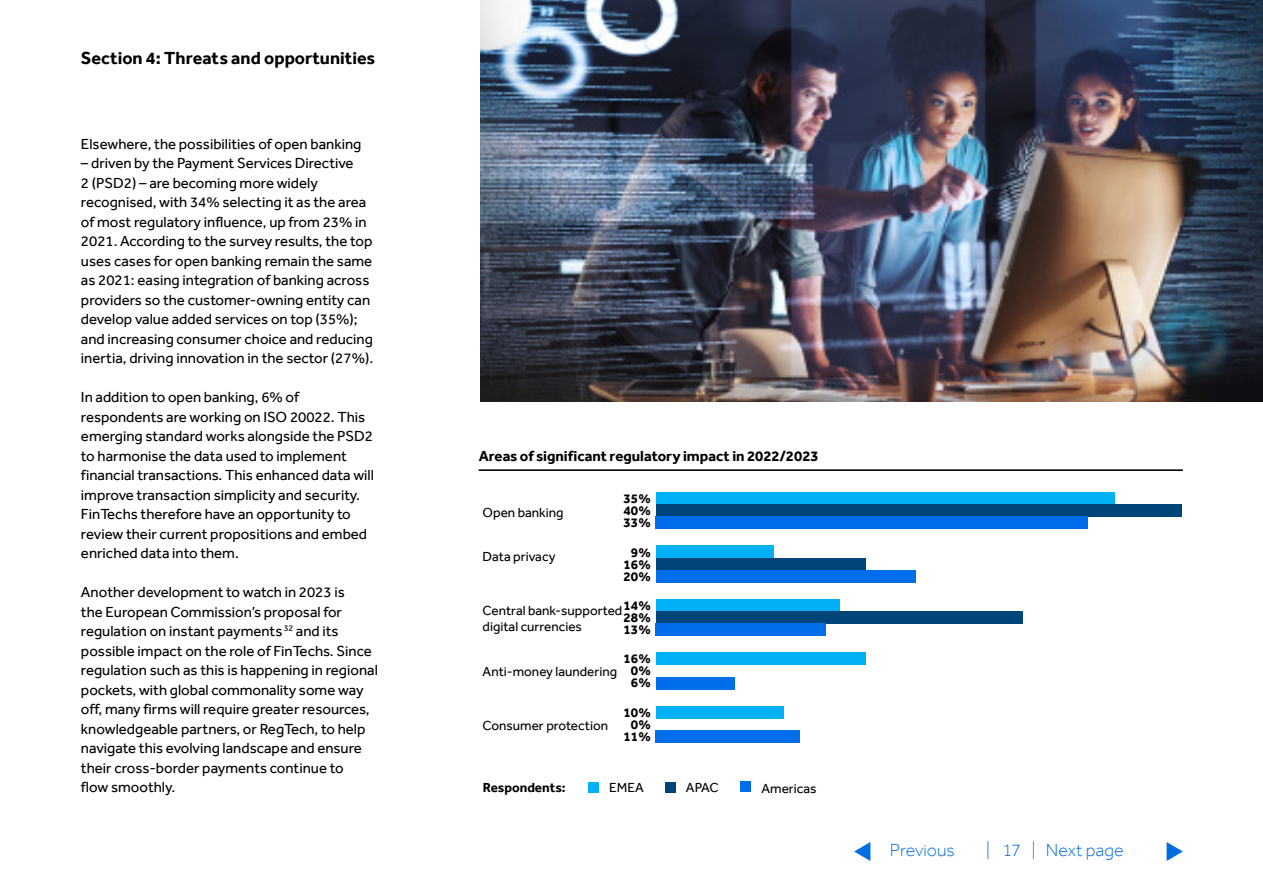
<style>
.page{position:relative;width:1263px;height:893px;background:#fff}
.page>*{position:absolute;margin:0;border:0;box-sizing:border-box;transform-origin:0 0}
.t1{font:700 18px "Effra";color:#000}
.t2{font:300 18px "Effra";color:#006de3}
.Bodycopy{font:15px/19.5px "Effra";color:#000}
.t3{font:700 15px "Effra";color:#000}
.t4{font:13.5px/16.2px "Effra";color:#000}
.t5{font:700 13.5px/12px "Effra";color:#000;text-align:center}
</style>
<div class="page">
<div style="left:588px;top:782px;width:11px;height:10px;background:#00b0f5"></div>
<div style="left:740px;top:781px;width:11px;height:11px;background:#006deb"></div>
<div style="left:665px;top:782px;width:11px;height:10px;background:#00457a"></div>
<div style="left:656px;top:492px;width:458px;height:13px;background:#00b0f5"></div>
<div style="left:656px;top:505px;width:525px;height:12px;background:#00457a"></div>
<div style="left:656px;top:517px;width:432px;height:12px;background:#006deb"></div>
<div style="left:656px;top:546px;width:118px;height:12px;background:#00b0f5"></div>
<div style="left:656px;top:558px;width:209px;height:12px;background:#00457a"></div>
<div style="left:656px;top:570px;width:259px;height:12px;background:#006deb"></div>
<div style="left:656px;top:599px;width:183px;height:12px;background:#00b0f5"></div>
<div style="left:656px;top:611px;width:366px;height:13px;background:#00457a"></div>
<div style="left:656px;top:624px;width:170px;height:12px;background:#006deb"></div>
<div style="left:656px;top:653px;width:209px;height:12px;background:#00b0f5"></div>
<div style="left:656px;top:677px;width:78px;height:12px;background:#006deb"></div>
<div style="left:656px;top:706px;width:128px;height:12px;background:#00b0f5"></div>
<div style="left:656px;top:730px;width:144px;height:12px;background:#006deb"></div>
<svg style="left:1166px;top:842px;width:17px;height:19px"></svg>
<svg style="left:854px;top:842px;width:16px;height:19px"></svg>
<hr style="left:479px;top:469px;width:704px;height:2px;background:#000">
<img style="left:481px;top:0;width:782px;height:402px">
<p class="t1" style="left:81px;top:47px;width:296px">Section 4: Threats and opportunities</p>
<p class="Bodycopy" style="left:81px;top:134px;width:282px">Elsewhere, the possibilities of open banking</p>
<p class="Bodycopy" style="left:81px;top:153px;width:294px">– driven by the Payment Services Directive<br>2 (PSD2) – are becoming more widely recognised, with 34% selecting it as the area of most regulatory influence, up from 23% in 2021. According to the survey results, the top uses cases for open banking remain the same as 2021: easing integration of banking across providers so the customer-owning entity can develop value added services on top (35%); and increasing consumer choice and reducing inertia, driving innovation in the sector (27%).</p>
<p class="Bodycopy" style="left:81px;top:387px;width:294px">In addition to open banking, 6% of respondents are working on ISO 20022. This emerging standard works alongside the PSD2 to harmonise the data used to implement financial transactions. This enhanced data will improve transaction simplicity and security.<br>FinTechs therefore have an opportunity to review their current propositions and embed enriched data into them.</p>
<p class="Bodycopy" style="left:81px;top:582px;width:298px">Another development to watch in 2023 is<br>the European Commission’s proposal for regulation on instant payments <sup>32</sup> and its possible impact on the role of FinTechs. Since regulation such as this is happening in regional pockets, with global commonality some way off, many firms will require greater resources, knowledgeable partners, or RegTech, to help navigate this evolving landscape and ensure their cross-border payments continue to<br>flow smoothly.</p>
<p class="t3" style="left:479px;top:447px;width:341px">Areas of significant regulatory impact in 2022/2023</p>
<p class="t4" style="left:483px;top:504px;width:82px">Open banking</p>
<p class="t5" style="left:624px;top:493px;width:29px;text-align:justify">35% 40% 33%</p>
<p class="t4" style="left:483px;top:548px;width:74px">Data privacy</p>
<p class="t5" style="left:624px;top:546px;width:29px">9%<br>16%<br>20%</p>
<p class="t4" style="left:483px;top:602px;width:141px">Central bank-supported digital currencies</p>
<p class="t5" style="left:624px;top:599px;width:29px;text-align:justify">14% 28% 13%</p>
<p class="t4" style="left:483px;top:664px;width:136px">Anti-money laundering</p>
<p class="t5" style="left:624px;top:653px;width:29px">16%<br>0%<br>6%</p>
<p class="t4" style="left:483px;top:717px;width:127px">Consumer protection</p>
<p class="t5" style="left:624px;top:706px;width:29px">10%<br>0%<br>11%</p>
<p class="t5" style="left:483px;top:781px;width:84px">Respondents:</p>
<p class="t4" style="left:609px;top:780px;width:36px">EMEA</p>
<p class="t4" style="left:686px;top:780px;width:34px">APAC</p>
<p class="t4" style="left:761px;top:780px;width:57px">Americas</p>
<p class="t2" style="left:890px;top:839px;width:66px">Previous</p>
<p class="t2" style="left:986px;top:839px;width:139px">| 17 | Next page</p>
</div>
